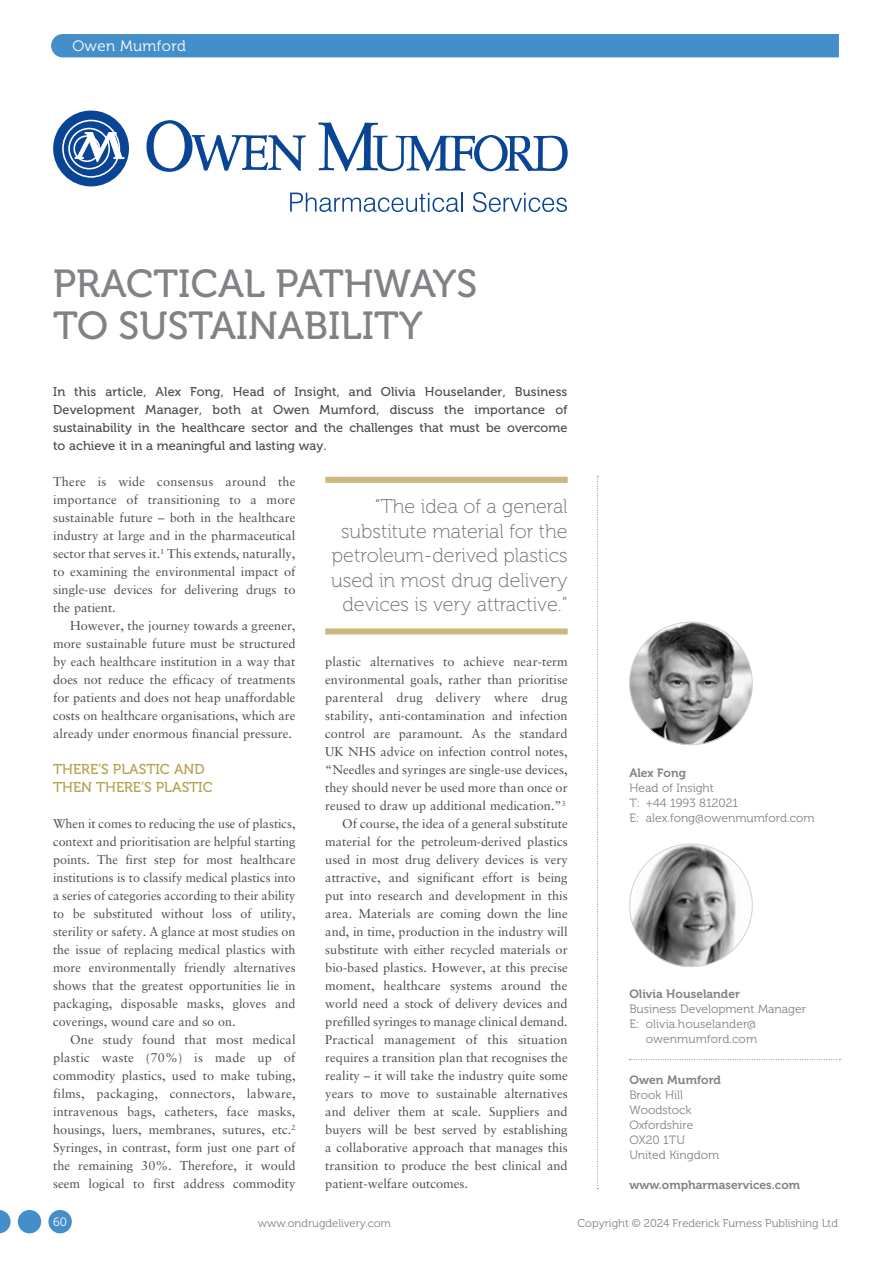
<style>
.page{position:relative;width:893px;height:1263px;background:#fff}
.page>*{position:absolute;margin:0;border:0;box-sizing:border-box;transform-origin:0 0}
.MF_Title{font:39px/42px "Museo 500";color:#808285}
.MF_pullquote{font:19.8px/24.5px "Museo 100";color:#6c6d70;text-align:right}
.t1{font:15px "Museo 300";letter-spacing:.025em;color:#fff}
.MF_Xhead{font:14.25px/18px "Museo 500";color:#b6a04f}
.MF_body{font:12.75px/18px "Sabon LT Std";color:#4b4c4d;text-align:justify}
.MF_body_no_indent{font:12.75px/18px "Sabon LT Std";color:#4b4c4d;text-align:justify}
.MF_standfirst{font:12.75px/18px "Museo 500";color:#4b4c4d;text-align:justify}
.MF_author_box_body{font:12px/15px "Museo 300";color:#808285}
.MF_author_box_body_UNDERLINE__Museo_300{font:12px/15px "Museo 300";letter-spacing:.01em;color:#808285;text-align:right}
.MF_author_box_body_BOLD{font:12px "Museo 700";color:#808285}
.t2{font:12px "Museo 300";color:#fff}
.t3{font:11.25px "Museo 300";color:#808285}
.s1{font-family:"Museo 700"}
</style>
<div class="page">
<div style="left:51px;top:34px;width:788px;height:23px;background:#448fc9"></div>
<svg style="left:597px;top:476px;width:1px;height:713px"></svg>
<div style="left:325px;top:477px;width:243px;height:6px;background:#cab87e"></div>
<div style="left:325px;top:628px;width:243px;height:6px;background:#cab87e"></div>
<svg style="left:630px;top:1059px;width:210px;height:1px"></svg>
<img style="left:629px;top:844px;width:124px;height:123px;border-radius:62px">
<img style="left:629px;top:622px;width:124px;height:123px;border-radius:62px">
<svg style="left:146px;top:120px;width:422px;height:52px"></svg>
<div style="left:53px;top:111px;width:76px;height:75px;background:#094594;border-radius:50%"></div>
<svg style="left:62px;top:120px;width:63px;height:58px"></svg>
<svg style="left:290px;top:193px;width:173px;height:19px"></svg>
<svg style="left:473px;top:192px;width:94px;height:20px"></svg>
<div style="left:48px;top:1210px;width:24px;height:23px;background:#448fc9;border-radius:50%"></div>
<div style="left:18px;top:1210px;width:23px;height:23px;background:#448fc9;border-radius:50%"></div>
<svg style="left:0;top:1210px;width:11px;height:23px"></svg>
<p class="t1" style="left:72px;top:37px;width:115px">Owen Mumford</p>
<p class="MF_Title" style="left:53px;top:263px;width:426px">PRACTICAL PATHWAYS<br>TO SUSTAINABILITY</p>
<p class="MF_standfirst" style="left:53px;top:383px;width:516px">In this article, Alex Fong, Head of Insight, and Olivia Houselander, Business Development Manager, both at Owen Mumford, discuss the importance of sustainability in the healthcare sector and the challenges that must be overcome to achieve it in a meaningful and lasting way.</p>
<p class="MF_body_no_indent" style="left:53px;top:472px;width:244px">There is wide consensus around the importance of transitioning to a more sustainable future – both in the healthcare industry at large and in the pharmaceutical sector that serves it.<sup>1</sup> This extends, naturally, to examining the environmental impact of single-use devices for delivering drugs to the patient.</p>
<p class="MF_body" style="left:53px;top:616px;width:244px;text-indent:17px">However, the journey towards a greener, more sustainable future must be structured by each healthcare institution in a way that does not reduce the efficacy of treatments for patients and does not heap unaffordable costs on healthcare organisations, which are already under enormous financial pressure.</p>
<p class="MF_Xhead" style="left:53px;top:760px;width:161px">THERE’S PLASTIC AND<br>THEN THERE’S PLASTIC</p>
<p class="MF_body_no_indent" style="left:53px;top:814px;width:244px">When it comes to reducing the use of plastics, context and prioritisation are helpful starting points. The first step for most healthcare institutions is to classify medical plastics into a series of categories according to their ability to be substituted without loss of utility, sterility or safety. A glance at most studies on the issue of replacing medical plastics with more environmentally friendly alternatives shows that the greatest opportunities lie in packaging, disposable masks, gloves and coverings, wound care and so on.</p>
<p class="MF_body" style="left:53px;top:1030px;width:244px;text-indent:17px">One study found that most medical plastic waste (70%) is made up of commodity plastics, used to make tubing, films, packaging, connectors, labware, intravenous bags, catheters, face masks, housings, luers, membranes, sutures, etc.<sup>2<br></sup>Syringes, in contrast, form just one part of the remaining 30%. Therefore, it would seem logical to first address commodity</p>
<p class="MF_pullquote" style="left:331px;top:495px;width:238px">“The idea of a general substitute material for the petroleum-derived plastics used in most drug delivery devices is very attractive.”</p>
<p class="MF_body" style="left:325px;top:652px;width:244px">plastic alternatives to achieve near-term environmental goals, rather than prioritise parenteral drug delivery where drug stability, anti-contamination and infection control are paramount. As the standard UK NHS advice on infection control notes, “Needles and syringes are single-use devices, they should never be used more than once or reused to draw up additional medication.”<sup>3</sup></p>
<p class="MF_body" style="left:325px;top:814px;width:244px;text-indent:17px">Of course, the idea of a general substitute material for the petroleum-derived plastics used in most drug delivery devices is very attractive, and significant effort is being put into research and development in this area. Materials are coming down the line and, in time, production in the industry will substitute with either recycled materials or bio-based plastics. However, at this precise moment, healthcare systems around the world need a stock of delivery devices and prefilled syringes to manage clinical demand.<br>Practical management of this situation requires a transition plan that recognises the reality – it will take the industry quite some years to move to sustainable alternatives and deliver them at scale. Suppliers and buyers will be best served by establishing a collaborative approach that manages this transition to produce the best clinical and patient-welfare outcomes.</p>
<p class="MF_author_box_body" style="left:629px;top:765px;width:86px"><span class="s1">Alex Fong<br></span>Head of Insight</p>
<p class="MF_author_box_body" style="left:629px;top:795px;width:110px">T: +44 1993 812021</p>
<p class="MF_author_box_body" style="left:629px;top:810px;width:187px">E: alex.fong@owenmumford.com</p>
<p class="MF_author_box_body" style="left:629px;top:987px;width:178px"><span class="s1">Olivia Houselander<br></span>Business Development Manager</p>
<p class="MF_author_box_body_UNDERLINE__Museo_300" style="left:629px;top:1017px;width:129px">E: olivia.houselander@ owenmumford.com</p>
<p class="MF_author_box_body_BOLD" style="left:629px;top:1073px;width:93px">Owen Mumford</p>
<p class="MF_author_box_body" style="left:629px;top:1087px;width:55px">Brook Hill</p>
<p class="MF_author_box_body" style="left:629px;top:1102px;width:64px">Woodstock</p>
<p class="MF_author_box_body" style="left:629px;top:1117px;width:66px">Oxfordshire</p>
<p class="MF_author_box_body" style="left:629px;top:1132px;width:57px">OX20 1TU</p>
<p class="MF_author_box_body" style="left:629px;top:1147px;width:92px">United Kingdom</p>
<p class="MF_author_box_body_BOLD" style="left:629px;top:1178px;width:172px">www.ompharmaservices.com</p>
<p class="t2" style="left:53px;top:1215px;width:15px">60</p>
<p class="t3" style="left:258px;top:1217px;width:135px">www.ondrugdelivery.com</p>
<p class="t3" style="left:577px;top:1217px;width:262px">Copyright © 2024 Frederick Furness Publishing Ltd</p>
</div>
